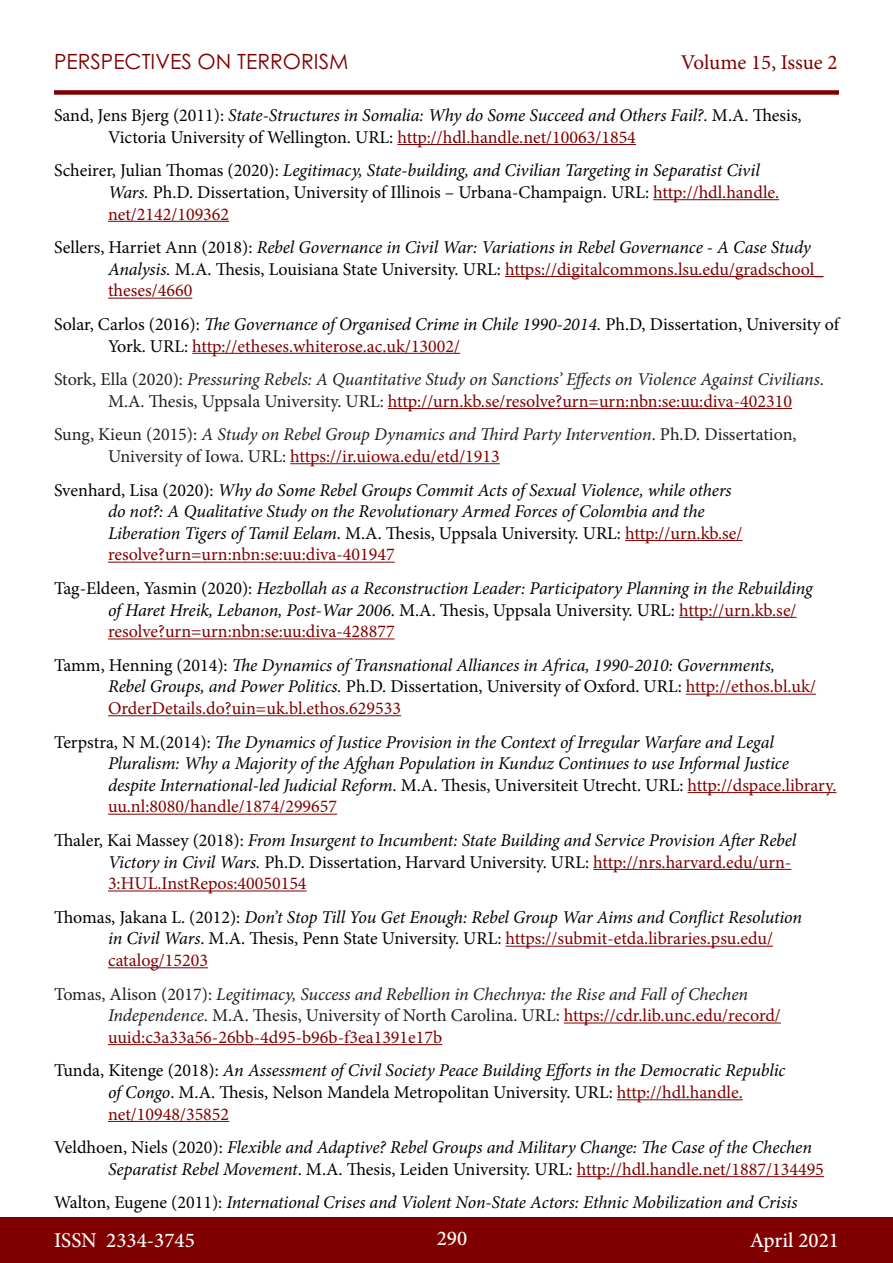
<style>
.page{position:relative;width:893px;height:1263px;background:#fff}
.page>*{position:absolute;margin:0;border:0;box-sizing:border-box;transform-origin:0 0}
.t1{font:500 21px "Minion Pro";color:#fff}
.t2{font:21px "Century Gothic Pro";color:#800000}
.t3{font:21px "Minion Pro";letter-spacing:-.005em;color:#800000}
.t4{font:italic 18px/21.6px "Minion Pro";letter-spacing:-.01em;color:#000}
.t5{font:18px/21.6px "Minion Pro";color:#000}
.t6{font:italic 18px/21.6px "Minion Pro";letter-spacing:-.01em;color:#231f20}
.t7{font:18px/21.6px "Minion Pro";color:#231f20}
.s1{font-style:italic}
.s2{color:#800000}
.s3{font-style:normal}
.s4{font-style:normal;color:#800000}
</style>
<div class="page">
<div style="left:0;top:1217px;width:893px;height:46px;background:#800000"></div>
<div style="left:54px;top:90px;width:785px;height:5px;background:#800000"></div>
<hr style="left:397px;top:144px;width:239px;height:1px;background:#800000">
<hr style="left:653px;top:199px;width:126px;height:1px;background:#800000">
<hr style="left:108px;top:221px;width:121px;height:1px;background:#800000">
<hr style="left:505px;top:276px;width:318px;height:1px;background:#800000">
<hr style="left:108px;top:298px;width:84px;height:1px;background:#800000">
<hr style="left:192px;top:353px;width:268px;height:1px;background:#800000">
<hr style="left:388px;top:408px;width:404px;height:1px;background:#800000">
<hr style="left:290px;top:463px;width:210px;height:1px;background:#800000">
<hr style="left:625px;top:540px;width:118px;height:1px;background:#800000">
<hr style="left:108px;top:562px;width:287px;height:1px;background:#800000">
<hr style="left:679px;top:617px;width:118px;height:1px;background:#800000">
<hr style="left:108px;top:638px;width:287px;height:1px;background:#800000">
<hr style="left:686px;top:694px;width:130px;height:1px;background:#800000">
<hr style="left:108px;top:715px;width:293px;height:1px;background:#800000">
<hr style="left:688px;top:792px;width:148px;height:1px;background:#800000">
<hr style="left:108px;top:814px;width:229px;height:1px;background:#800000">
<hr style="left:593px;top:869px;width:198px;height:1px;background:#800000">
<hr style="left:108px;top:890px;width:199px;height:1px;background:#800000">
<hr style="left:506px;top:946px;width:267px;height:1px;background:#800000">
<hr style="left:108px;top:967px;width:100px;height:1px;background:#800000">
<hr style="left:564px;top:1022px;width:217px;height:1px;background:#800000">
<hr style="left:108px;top:1044px;width:334px;height:1px;background:#800000">
<hr style="left:617px;top:1099px;width:126px;height:1px;background:#800000">
<hr style="left:108px;top:1121px;width:121px;height:1px;background:#800000">
<hr style="left:577px;top:1176px;width:247px;height:1px;background:#800000">
<p class="t2" style="left:54px;top:49px;width:296px">PERSPECTIVES ON TERRORISM</p>
<p class="t3" style="left:681px;top:48px;width:158px">Volume 15, Issue 2</p>
<p class="t5" style="left:108px;top:105px;width:695px;text-indent:-54px">Sand, Jens Bjerg (2011): <span class="s1">State-Structures in Somalia: Why do Some Succeed and Others Fail?.</span> M.A. Thesis,<br>Victoria University of Wellington. URL: <span class="s2">http://hdl.handle.net/10063/1854</span></p>
<p class="t5" style="left:108px;top:160px;width:673px;text-indent:-54px">Scheirer, Julian Thomas (2020): <span class="s1">Legitimacy, State-building, and Civilian Targeting in Separatist Civil<br>Wars.</span> Ph.D. Dissertation, University of Illinois – Urbana-Champaign. URL: <span class="s2">http://hdl.handle. net/2142/109362</span></p>
<p class="t4" style="left:108px;top:237px;width:717px;text-indent:-54px"><span class="s3">Sellers, Harriet Ann (2018):</span> Rebel Governance in Civil War: Variations in Rebel Governance - A Case Study<br>Analysis. <span class="s3">M.A. Thesis, Louisiana State University. URL:</span> <span class="s4">https://digitalcommons.lsu.edu/gradschool_ theses/4660</span></p>
<p class="t5" style="left:108px;top:313px;width:732px;text-indent:-54px">Solar, Carlos (2016): <span class="s1">The Governance of Organised Crime in Chile 1990-2014.</span> Ph.D, Dissertation, University of<br>York. URL: <span class="s2">http://etheses.whiterose.ac.uk/13002/</span></p>
<p class="t6" style="left:108px;top:369px;width:717px;text-indent:-54px"><span class="s3">Stork, Ella (2020):</span> Pressuring Rebels: A Quantitative Study on Sanctions’ Effects on Violence Against Civilians<span class="s3">.<br>M.A. Thesis, Uppsala University. URL:</span> <span class="s4">http://urn.kb.se/resolve?urn=urn:nbn:se:uu:diva-402310</span></p>
<p class="t7" style="left:108px;top:424px;width:690px;text-indent:-54px">Sung, Kieun (2015): <span class="s1">A Study on Rebel Group Dynamics and Third Party Intervention</span>. Ph.D. Dissertation,<br>University of Iowa. URL: <span class="s2">https://ir.uiowa.edu/etd/1913</span></p>
<p class="t4" style="left:108px;top:479px;width:636px;text-indent:-54px"><span class="s3">Svenhard, Lisa (2020):</span> Why do Some Rebel Groups Commit Acts of Sexual Violence, while others do not?: A Qualitative Study on the Revolutionary Armed Forces of Colombia and the Liberation Tigers of Tamil Eelam<span class="s3">. M.A. Thesis, Uppsala University. URL:</span> <span class="s4">http://urn.kb.se/ resolve?urn=urn:nbn:se:uu:diva-401947</span></p>
<p class="t4" style="left:108px;top:577px;width:706px;text-indent:-54px"><span class="s3">Tag-Eldeen, Yasmin (2020):</span> Hezbollah as a Reconstruction Leader: Participatory Planning in the Rebuilding of Haret Hreik, Lebanon, Post-War 2006<span class="s3">. M.A. Thesis, Uppsala University. URL:</span> <span class="s4">http://urn.kb.se/ resolve?urn=urn:nbn:se:uu:diva-428877</span></p>
<p class="t4" style="left:108px;top:654px;width:710px;text-indent:-54px"><span class="s3">Tamm, Henning (2014):</span> The Dynamics of Transnational Alliances in Africa, 1990-2010: Governments,<br>Rebel Groups, and Power Politics. <span class="s3">Ph.D. Dissertation, University of Oxford. URL:</span> <span class="s4">http://ethos.bl.uk/<br>OrderDetails.do?uin=uk.bl.ethos.629533</span></p>
<p class="t4" style="left:108px;top:731px;width:730px;text-indent:-54px"><span class="s3">Terpstra, N M.(2014):</span> The Dynamics of Justice Provision in the Context of Irregular Warfare and Legal Pluralism: Why a Majority of the Afghan Population in Kunduz Continues to use Informal Justice despite International-led Judicial Reform<span class="s3">. M.A. Thesis, Universiteit Utrecht. URL:</span> <span class="s4">http://dspace.library. uu.nl:8080/handle/1874/299657</span></p>
<p class="t4" style="left:108px;top:829px;width:690px;text-indent:-54px"><span class="s3">Thaler, Kai Massey (2018):</span> From Insurgent to Incumbent: State Building and Service Provision After Rebel<br>Victory in Civil Wars. <span class="s3">Ph.D. Dissertation, Harvard University. URL:</span> <span class="s4">http://nrs.harvard.edu/urn-<br>3:HUL.InstRepos:40050154</span></p>
<p class="t4" style="left:108px;top:906px;width:696px;text-indent:-54px"><span class="s3">Thomas, Jakana L. (2012):</span> Don’t Stop Till You Get Enough: Rebel Group War Aims and Conflict Resolution in Civil Wars<span class="s3">. M.A. Thesis, Penn State University. URL:</span> <span class="s4">https://submit-etda.libraries.psu.edu/ catalog/15203</span></p>
<p class="t6" style="left:108px;top:983px;width:674px;text-indent:-54px"><span class="s3">Tomas, Alison (2017):</span> Legitimacy, Success and Rebellion in Chechnya: the Rise and Fall of Chechen<br>Independence<span class="s3">. M.A. Thesis, University of North Carolina. URL:</span> <span class="s4">https://cdr.lib.unc.edu/record/ uuid:c3a33a56-26bb-4d95-b96b-f3ea1391e17b</span></p>
<p class="t4" style="left:108px;top:1060px;width:679px;text-indent:-54px"><span class="s3">Tunda, Kitenge (2018):</span> An Assessment of Civil Society Peace Building Efforts in the Democratic Republic of Congo<span class="s3">. M.A. Thesis, Nelson Mandela Metropolitan University. URL:</span> <span class="s4">http://hdl.handle. net/10948/35852</span></p>
<p class="t4" style="left:108px;top:1137px;width:717px;text-indent:-54px"><span class="s3">Veldhoen, Niels (2020):</span> Flexible and Adaptive? Rebel Groups and Military Change: The Case of the Chechen<br>Separatist Rebel Movement<span class="s3">. M.A. Thesis, Leiden University. URL:</span> <span class="s4">http://hdl.handle.net/1887/134495</span></p>
<p class="t4" style="left:54px;top:1192px;width:745px"><span class="s3">Walton, Eugene (2011):</span> International Crises and Violent Non-State Actors: Ethnic Mobilization and Crisis</p>
<p class="t1" style="left:54px;top:1226px;width:142px">ISSN 2334-3745</p>
<p class="t1" style="left:437px;top:1224px;width:32px">290</p>
<p class="t1" style="left:750px;top:1226px;width:91px">April 2021</p>
</div>
